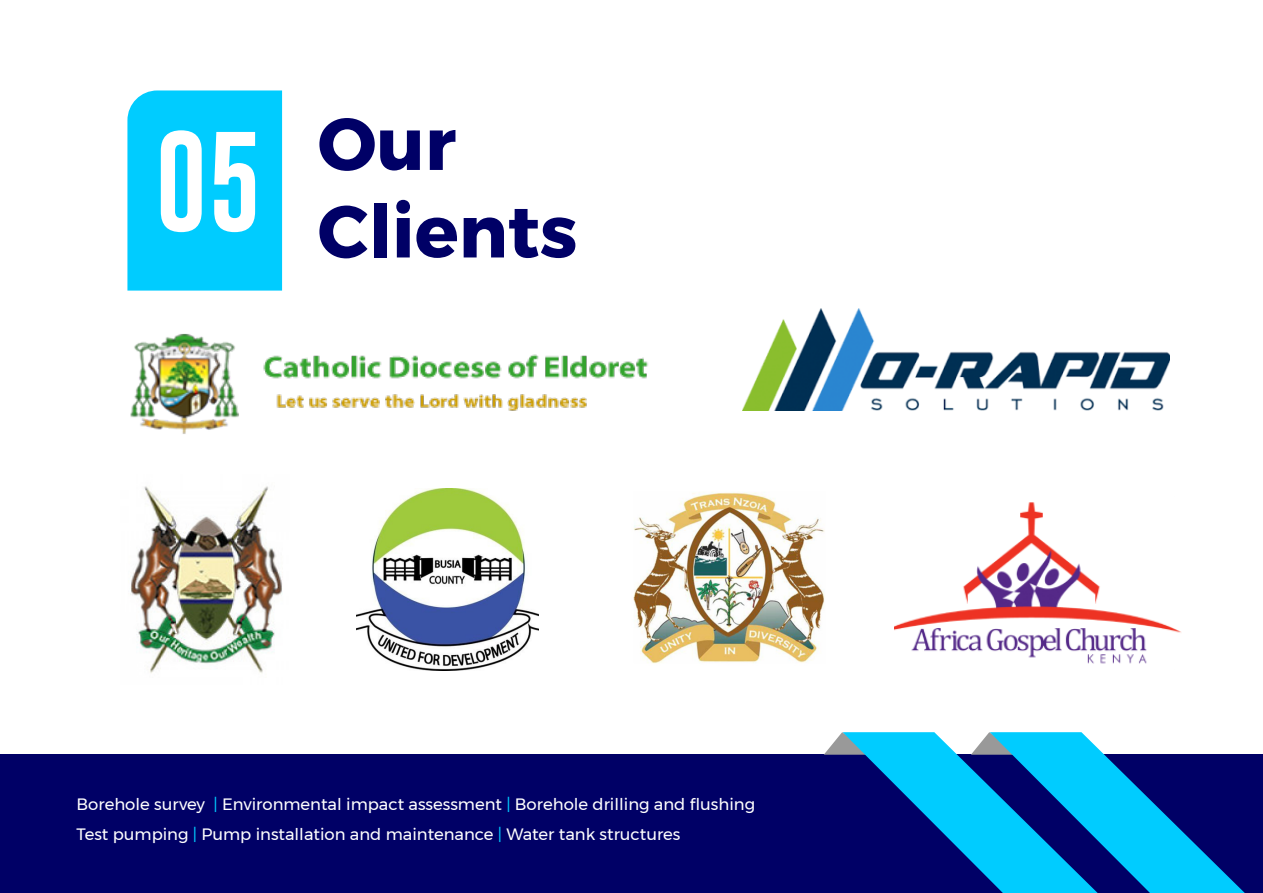
<style>
.page{position:relative;width:1263px;height:893px;background:#fff}
.page>*{position:absolute;margin:0;border:0;box-sizing:border-box;transform-origin:0 0}
.t1{font:102.9px "Gobold";color:#fff}
.t2{font:700 72.9px/87.4px "Montserrat";color:#006}
.t3{font:16.35px/30.5px "Montserrat";color:#fff}
.s1{color:#0cf}
</style>
<div class="page">
<div style="left:127px;top:90px;width:155px;height:201px;background:#0cf"></div>
<div style="left:0;top:755px;width:1263px;height:138px;background:#006"></div>
<svg style="left:824px;top:732px;width:421px;height:161px"></svg>
<img style="left:894px;top:502px;width:288px;height:162px">
<img style="left:130px;top:333px;width:519px;height:101px">
<img style="left:357px;top:488px;width:182px;height:182px">
<img style="left:131px;top:486px;width:151px;height:187px">
<img style="left:633px;top:492px;width:192px;height:172px">
<img style="left:742px;top:309px;width:428px;height:101px">
<h1 class="t1" style="left:155px;top:135px;width:108px">05</h1>
<h2 class="t2" style="left:318px;top:105px;width:261px">Our<br>Clients</h2>
<p class="t3" style="left:77px;top:789px;width:680px">Borehole survey <span class="s1">|</span> Environmental impact assessment <span class="s1">|</span> Borehole drilling and flushing<br>Test pumping <span class="s1">|</span> Pump installation and maintenance <span class="s1">|</span> Water tank structures</p>
</div>
